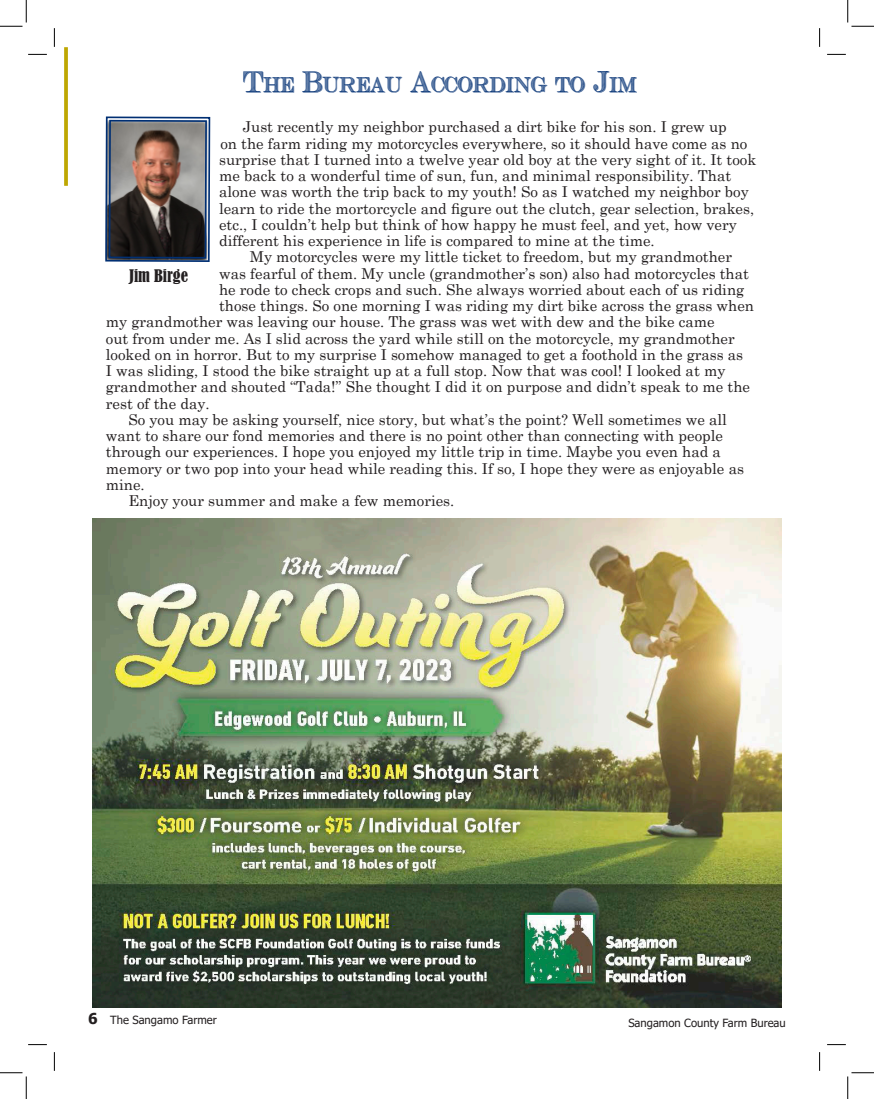
<style>
.page{position:relative;width:874px;height:1099px;background:#fff}
.page>*{position:absolute;margin:0;border:0;box-sizing:border-box;transform-origin:0 0}
.t1{font:21.25px "Cash Currency";color:#002f73}
.t2{font:condensed 16.25px "Bernard";letter-spacing:-.005em;color:#231f20}
.t3{font:15px/16.2px "Century Schoolbook";color:#231f20}
.t4{font:11.25px "Tahoma";color:#231f20}
.s1{font-weight:700;font-size:15px}
</style>
<div class="page">
<svg style="left:64px;top:47px;width:4px;height:139px"></svg>
<svg style="left:104px;top:116px;width:107px;height:403px"></svg>
<div style="left:109px;top:120px;width:98px;height:139px;border:2px solid #002f73"></div>
<img style="left:93px;top:519px;width:688px;height:489px">
<svg style="left:28px;top:54px;width:19px;height:1px"></svg>
<svg style="left:827px;top:54px;width:19px;height:1px"></svg>
<svg style="left:28px;top:1044px;width:19px;height:1px"></svg>
<svg style="left:827px;top:1044px;width:19px;height:1px"></svg>
<svg style="left:54px;top:28px;width:1px;height:19px"></svg>
<svg style="left:54px;top:1052px;width:1px;height:19px"></svg>
<svg style="left:819px;top:28px;width:1px;height:19px"></svg>
<svg style="left:819px;top:1052px;width:1px;height:19px"></svg>
<svg style="left:0;top:0;width:27px;height:27px"></svg>
<svg style="left:0;top:1072px;width:27px;height:27px"></svg>
<svg style="left:847px;top:0;width:27px;height:27px"></svg>
<svg style="left:847px;top:1072px;width:27px;height:27px"></svg>
<p class="t1" style="left:243px;top:71px;width:395px">The Bureau According to Jim</p>
<p class="t3" style="left:219px;top:117px;width:539px;text-indent:24px">Just recently my neighbor purchased a dirt bike for his son. I grew up<br>on the farm riding my motorcycles everywhere, so it should have come as no surprise that I turned into a twelve year old boy at the very sight of it. It took me back to a wonderful time of sun, fun, and minimal responsibility. That alone was worth the trip back to my youth! So as I watched my neighbor boy learn to ride the mortorcycle and figure out the clutch, gear selection, brakes, etc., I couldn’t help but think of how happy he must feel, and yet, how very different his experience in life is compared to mine at the time.</p>
<p class="t3" style="left:250px;top:247px;width:483px">My motorcycles were my little ticket to freedom, but my grandmother</p>
<p class="t3" style="left:219px;top:264px;width:531px">was fearful of them. My uncle (grandmother’s son) also had motorcycles that</p>
<p class="t3" style="left:219px;top:280px;width:527px">he rode to check crops and such. She always worried about each of us riding</p>
<p class="t3" style="left:219px;top:296px;width:536px">those things. So one morning I was riding my dirt bike across the grass when</p>
<p class="t3" style="left:106px;top:312px;width:610px">my grandmother was leaving our house. The grass was wet with dew and the bike came</p>
<p class="t3" style="left:106px;top:329px;width:630px">out from under me. As I slid across the yard while still on the motorcycle, my grandmother</p>
<p class="t3" style="left:106px;top:345px;width:639px">looked on in horror. But to my surprise I somehow managed to get a foothold in the grass as</p>
<p class="t3" style="left:106px;top:361px;width:621px">I was sliding, I stood the bike straight up at a full stop. Now that was cool! I looked at my</p>
<p class="t3" style="left:106px;top:377px;width:645px">grandmother and shouted “Tada!” She thought I did it on purpose and didn’t speak to me the</p>
<p class="t3" style="left:106px;top:394px;width:105px">rest of the day.</p>
<p class="t3" style="left:106px;top:410px;width:639px;text-indent:22px">So you may be asking yourself, nice story, but what’s the point? Well sometimes we all want to share our fond memories and there is no point other than connecting with people through our experiences. I hope you enjoyed my little trip in time. Maybe you even had a memory or two pop into your head while reading this. If so, I hope they were as enjoyable as mine.</p>
<p class="t3" style="left:128px;top:491px;width:327px">Enjoy your summer and make a few memories.</p>
<p class="t2" style="left:129px;top:266px;width:60px">Jim Birge</p>
<p class="t4" style="left:88px;top:1012px;width:130px"><span class="s1">6</span> The Sangamo Farmer</p>
<p class="t4" style="left:628px;top:1016px;width:159px">Sangamon County Farm Bureau</p>
</div>
